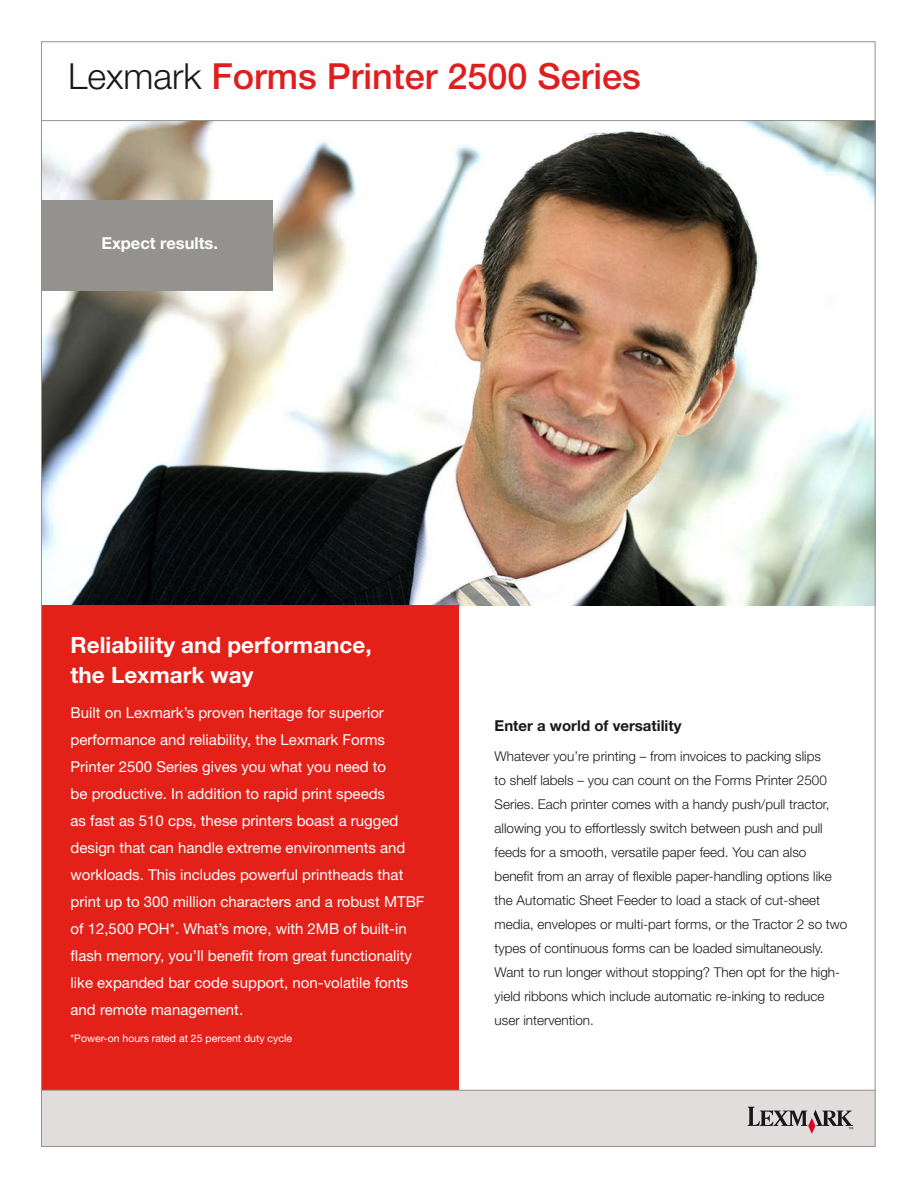
<style>
.page{position:relative;width:918px;height:1188px;background:#fff}
.page>*{position:absolute;margin:0;border:0;box-sizing:border-box;transform-origin:0 0}
.t1{font:500 36px "Helvetica Neue";color:#df1e1d}
.t2{font:700 22.5px/30px "Helvetica Neue";color:#fff}
.t3{font:700 16.5px "Helvetica Neue";color:#fff}
.t4{font:15px/27px "Helvetica Neue";color:#fff}
.t5{font:700 15px "Helvetica Neue";color:#1a171c}
.t6{font:300 13.5px/24px "Helvetica Neue";color:#1a171c}
.t7{font:10.5px "Helvetica Neue";color:#fff}
.s1{font-weight:300;color:#1a171c}
</style>
<div class="page">
<img style="left:43px;top:121px;width:830px;height:484px">
<div style="left:41px;top:605px;width:418px;height:485px;background:#e32119"></div>
<div style="left:41px;top:200px;width:232px;height:91px;background:#93928e"></div>
<div style="left:41px;top:1090px;width:834px;height:57px;background:#e0dddc"></div>
<hr style="left:41px;top:120px;width:834px;height:1px;background:#93928e">
<svg style="left:748px;top:1107px;width:105px;height:27px"></svg>
<hr style="left:41px;top:1090px;width:834px;height:1px;background:#93928e">
<h1 class="t1" style="left:68px;top:55px;width:574px"><span class="s1">Lexmark</span> Forms Printer 2500 Series</h1>
<p class="t3" style="left:101px;top:233px;width:118px">Expect results.</p>
<h2 class="t2" style="left:71px;top:630px;width:303px">Reliability and performance, the Lexmark way</h2>
<p class="t4" style="left:71px;top:699px;width:355px">Built on Lexmark’s proven heritage for superior performance and reliability, the Lexmark Forms Printer 2500 Series gives you what you need to<br>be productive. In addition to rapid print speeds<br>as fast as 510 cps, these printers boast a rugged design that can handle extreme environments and workloads. This includes powerful printheads that print up to 300 million characters and a robust MTBF of 12,500 POH*. What’s more, with 2MB of built-in flash memory, you’ll benefit from great functionality like expanded bar code support, non-volatile fonts and remote management.</p>
<p class="t7" style="left:71px;top:1032px;width:223px">*Power-on hours rated at 25 percent duty cycle</p>
<p class="t5" style="left:495px;top:716px;width:188px">Enter a world of versatility</p>
<p class="t6" style="left:495px;top:744px;width:354px">Whatever you’re printing – from invoices to packing slips<br>to shelf labels – you can count on the Forms Printer 2500<br>Series. Each printer comes with a handy push/pull tractor, allowing you to effortlessly switch between push and pull feeds for a smooth, versatile paper feed. You can also benefit from an array of flexible paper-handling options like the Automatic Sheet Feeder to load a stack of cut-sheet media, envelopes or multi-part forms, or the Tractor 2 so two types of continuous forms can be loaded simultaneously.<br>Want to run longer without stopping? Then opt for the high&shy;yield ribbons which include automatic re-inking to reduce user intervention.</p>
</div>
